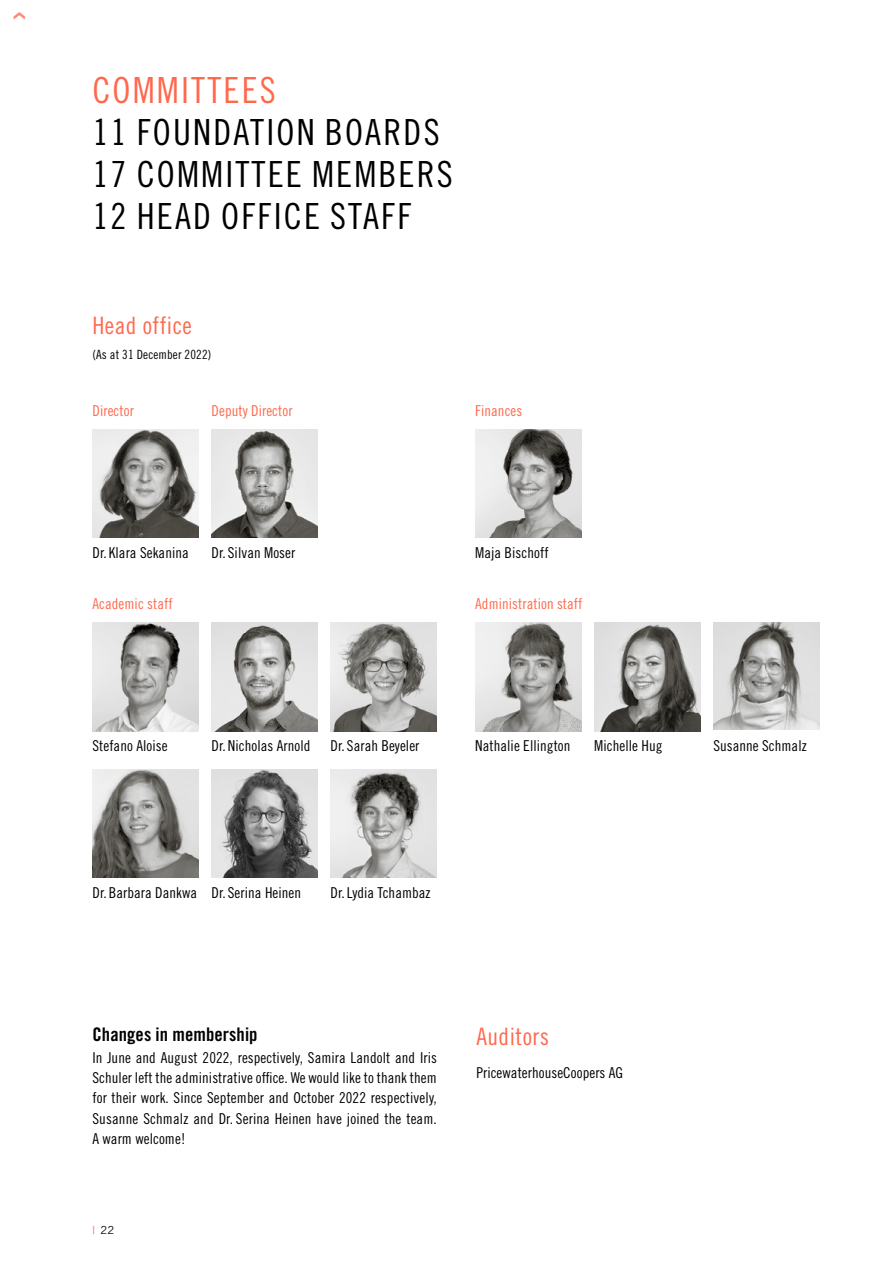
<style>
.page{position:relative;width:893px;height:1263px;background:#fff}
.page>*{position:absolute;margin:0;border:0;box-sizing:border-box;transform-origin:0 0}
.UT{font:36px "Trade Gothic Cond Eighteen";letter-spacing:.06em;color:#000}
.UT-2{font:36px "Trade Gothic Cond Eighteen";letter-spacing:.06em;color:#ff684d}
.UKT{font:24px "Trade Gothic Cond Eighteen";letter-spacing:.02em;color:#ff684d}
.untetrtitel{font:18.75px "Trade Gothic Bold Cond Twenty";letter-spacing:.005em;color:#000}
.body_EN{font:15px/20.2px "Trade Gothic Cond Eighteen";letter-spacing:.01em;color:#000;text-align:justify}
.body{font:15px "Trade Gothic Cond Eighteen";letter-spacing:.005em;color:#000}
.body_EN-2{font:15px "Trade Gothic Cond Eighteen";letter-spacing:.005em;color:#ff684d}
.LEGENDE_MAGER{font:12.75px "Trade Gothic Cond Eighteen";letter-spacing:.01em;color:#000}
.t1{font:11.1px "Trade Gothic";color:#000}
.s1{font-family:"Trade Gothic Cond Eighteen";color:#ff684d}
</style>
<div class="page">
<img style="left:92px;top:429px;width:107px;height:109px">
<img style="left:212px;top:429px;width:106px;height:109px">
<img style="left:92px;top:623px;width:107px;height:108px">
<img style="left:212px;top:623px;width:106px;height:108px">
<img style="left:331px;top:623px;width:106px;height:108px">
<img style="left:92px;top:769px;width:107px;height:108px">
<img style="left:212px;top:769px;width:106px;height:108px">
<img style="left:331px;top:769px;width:106px;height:108px">
<img style="left:475px;top:429px;width:106px;height:109px">
<img style="left:475px;top:623px;width:106px;height:108px">
<img style="left:594px;top:623px;width:107px;height:108px">
<img style="left:713px;top:623px;width:107px;height:106px">
<p class="UT-2" style="left:92px;top:68px;width:185px">COMMITTEES</p>
<p class="UT" style="left:92px;top:110px;width:349px">11 FOUNDATION BOARDS</p>
<p class="UT" style="left:92px;top:152px;width:362px">17 COMMITTEE MEMBERS</p>
<p class="UT" style="left:92px;top:194px;width:320px">12 HEAD OFFICE STAFF</p>
<p class="UKT" style="left:92px;top:311px;width:101px">Head office</p>
<p class="LEGENDE_MAGER" style="left:92px;top:346px;width:120px">(As at 31 December 2022)</p>
<p class="body_EN-2" style="left:92px;top:401px;width:43px">Director</p>
<p class="body_EN-2" style="left:212px;top:401px;width:82px">Deputy Director</p>
<p class="body_EN-2" style="left:475px;top:401px;width:49px">Finances</p>
<p class="body" style="left:92px;top:544px;width:98px">Dr. Klara Sekanina</p>
<p class="body" style="left:212px;top:544px;width:85px">Dr. Silvan Moser</p>
<p class="body_EN-2" style="left:92px;top:595px;width:82px">Academic staff</p>
<p class="body" style="left:475px;top:544px;width:75px">Maja Bischoff</p>
<p class="body_EN-2" style="left:475px;top:595px;width:109px">Administration staff</p>
<p class="body" style="left:92px;top:737px;width:77px">Stefano Aloise</p>
<p class="body" style="left:212px;top:737px;width:100px">Dr. Nicholas Arnold</p>
<p class="body" style="left:331px;top:737px;width:90px">Dr. Sarah Beyeler</p>
<p class="body" style="left:475px;top:737px;width:97px">Nathalie Ellington</p>
<p class="body" style="left:594px;top:737px;width:70px">Michelle Hug</p>
<p class="body" style="left:713px;top:737px;width:95px">Susanne Schmalz</p>
<p class="body" style="left:92px;top:883px;width:106px">Dr. Barbara Dankwa</p>
<p class="body" style="left:212px;top:883px;width:91px">Dr. Serina Heinen</p>
<p class="body" style="left:331px;top:883px;width:102px">Dr.Lydia Tchambaz</p>
<p class="untetrtitel" style="left:92px;top:1022px;width:167px">Changes in membership</p>
<p class="body_EN" style="left:92px;top:1047px;width:346px">In June and August 2022, respectively, Samira Landolt and Iris Schuler left the administrative office. We would like to thank them for their work. Since September and October 2022 respectively, Susanne Schmalz and Dr. Serina Heinen have joined the team.<br>A warm welcome!</p>
<p class="t1" style="left:92px;top:1224px;width:23px"><span class="s1">|</span> 22</p>
<p class="UKT" style="left:476px;top:1022px;width:74px">Auditors</p>
<p class="body_EN" style="left:476px;top:1062px;width:148px">PricewaterhouseCoopers AG</p>
</div>
